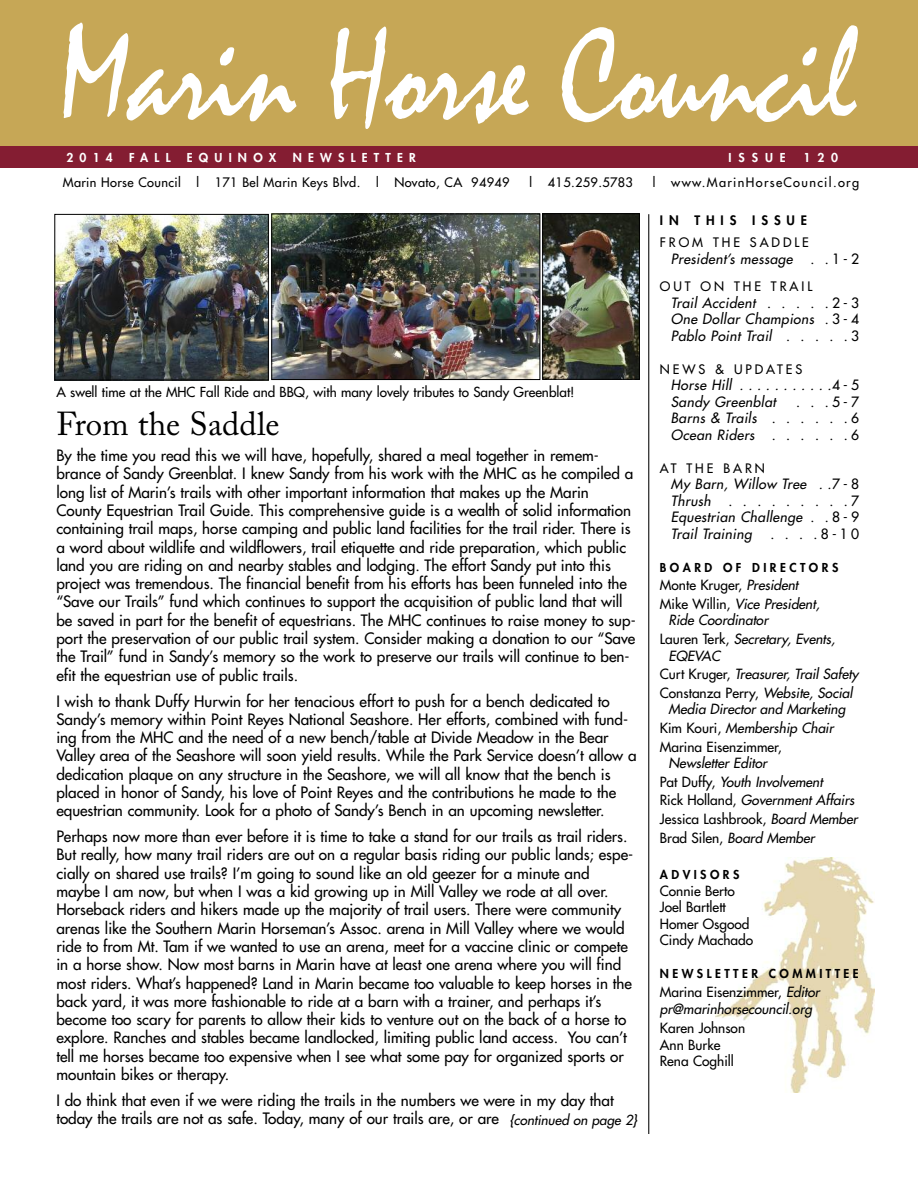
<style>
.page{position:relative;width:918px;height:1188px;background:#fff}
.page>*{position:absolute;margin:0;border:0;box-sizing:border-box;transform-origin:0 0}
.t1{font:136.8px "Mistral";color:#fff;scale:.85 1}
.t2{font:33px "Adobe Caslon Pro";color:#000}
.t3{font:15.3px/18.3px "Futura";color:#000}
.t4{font:italic 13.8px/16.5px "Futura";letter-spacing:.03em;color:#000;text-align:justify}
.t5{font:13.8px "Futura";color:#000}
.t6{font:italic 13.65px/18.6px "Futura";color:#000}
.t7{font:13.65px/16.5px "Futura";color:#000}
.t8{font:13.5px "Futura";color:#000}
.t9{font:12.75px "Futura";letter-spacing:.03em;color:#000}
.t10{font:12.75px "Futura";letter-spacing:.23em;color:#000}
.t11{font:12.75px "Futura";letter-spacing:.105em;color:#000}
.t12{font:800 12.75px "Futura";letter-spacing:.46em;color:#000}
.t13{font:800 12px "Futura";letter-spacing:.29em;color:#000}
.t14{font:800 12px "Futura";letter-spacing:.52em;color:#fff}
.s1{font-style:italic;font-size:13.5px}
.s2{font-style:normal}
.s3{font-style:italic}
</style>
<div class="page">
<div style="left:0;top:0;width:918px;height:166px;background:#c6a756"></div>
<img style="left:716px;top:858px;width:158px;height:234px">
<div style="left:0;top:146px;width:918px;height:22px;background:#841d32"></div>
<hr style="left:648px;top:214px;width:1px;height:920px;background:#000">
<img style="left:57px;top:216px;width:210px;height:162px">
<div style="left:55px;top:214px;width:214px;height:166px;border:1px solid #000"></div>
<img style="left:273px;top:216px;width:265px;height:162px">
<div style="left:271px;top:214px;width:269px;height:166px;border:1px solid #000"></div>
<img style="left:544px;top:215px;width:94px;height:163px">
<div style="left:542px;top:213px;width:98px;height:167px;border:1px solid #000"></div>
<h1 class="t1" style="left:60px;top:17px;width:939px">Marin Horse Council</h1>
<p class="t14" style="left:66px;top:152px;width:48px">2014</p>
<p class="t14" style="left:129px;top:152px;width:43px">FALL</p>
<p class="t14" style="left:187px;top:152px;width:91px">EQUINOX</p>
<p class="t14" style="left:293px;top:152px;width:125px">NEWSLETTER</p>
<p class="t14" style="left:729px;top:152px;width:59px">ISSUE</p>
<p class="t14" style="left:803px;top:152px;width:36px">120</p>
<p class="t9" style="left:63px;top:176px;width:448px">Marin Horse Council | 171 Bel Marin Keys Blvd. | Novato, CA 94949</p>
<p class="t9" style="left:527px;top:176px;width:107px">| 415.259.5783</p>
<p class="t11" style="left:651px;top:176px;width:210px">| www.MarinHorseCouncil.org</p>
<p class="t8" style="left:56px;top:386px;width:520px">A swell time at the MHC Fall Ride and BBQ, with many lovely tributes to Sandy Greenblat!</p>
<h2 class="t2" style="left:56px;top:412px;width:225px">From the Saddle</h2>
<p class="t3" style="left:56px;top:447px;width:581px">By the time you read this we will have, hopefully, shared a meal together in remem&shy;brance of Sandy Greenblat. I knew Sandy from his work with the MHC as he compiled a long list of Marin’s trails with other important information that makes up the Marin County Equestrian Trail Guide. This comprehensive guide is a wealth of solid information containing trail maps, horse camping and public land facilities for the trail rider. There is a word about wildlife and wildflowers, trail etiquette and ride preparation, which public land you are riding on and nearby stables and lodging. The effort Sandy put into this project was tremendous. The financial benefit from his efforts has been funneled into the “Save our Trails” fund which continues to support the acquisition of public land that will be saved in part for the benefit of equestrians. The MHC continues to raise money to sup&shy;port the preservation of our public trail system. Consider making a donation to our “Save the Trail” fund in Sandy’s memory so the work to preserve our trails will continue to ben&shy;efit the equestrian use of public trails.</p>
<p class="t3" style="left:56px;top:693px;width:582px">I wish to thank Duffy Hurwin for her tenacious effort to push for a bench dedicated to Sandy’s memory within Point Reyes National Seashore. Her efforts, combined with fund&shy;ing from the MHC and the need of a new bench/table at Divide Meadow in the Bear Valley area of the Seashore will soon yield results. While the Park Service doesn’t allow a dedication plaque on any structure in the Seashore, we will all know that the bench is placed in honor of Sandy, his love of Point Reyes and the contributions he made to the equestrian community. Look for a photo of Sandy’s Bench in an upcoming newsletter.</p>
<p class="t3" style="left:56px;top:828px;width:578px">Perhaps now more than ever before it is time to take a stand for our trails as trail riders.<br>But really, how many trail riders are out on a regular basis riding our public lands; espe&shy;cially on shared use trails? I’m going to sound like an old geezer for a minute and maybe I am now, but when I was a kid growing up in Mill Valley we rode at all over.<br>Horseback riders and hikers made up the majority of trail users. There were community arenas like the Southern Marin Horseman’s Assoc. arena in Mill Valley where we would ride to from Mt. Tam if we wanted to use an arena, meet for a vaccine clinic or compete in a horse show. Now most barns in Marin have at least one arena where you will find most riders. What’s happened? Land in Marin became too valuable to keep horses in the back yard, it was more fashionable to ride at a barn with a trainer, and perhaps it’s become too scary for parents to allow their kids to venture out on the back of a horse to explore. Ranches and stables became landlocked, limiting public land access. You can’t tell me horses became too expensive when I see what some pay for organized sports or mountain bikes or therapy.</p>
<p class="t3" style="left:56px;top:1092px;width:583px">I do think that even if we were riding the trails in the numbers we were in my day that today the trails are not as safe. Today, many of our trails are, or are <span class="s1">{continued on page 2}</span></p>
<p class="t12" style="left:660px;top:215px;width:149px">IN THIS ISSUE</p>
<p class="t10" style="left:660px;top:236px;width:151px">FROM THE SADDLE</p>
<p class="t4" style="left:671px;top:251px;width:123px">President’s message</p>
<p class="t5" style="left:810px;top:252px;width:50px">. .1-2</p>
<p class="t10" style="left:660px;top:280px;width:154px">OUT ON THE TRAIL</p>
<p class="t4" style="left:671px;top:295px;width:190px">Trail Accident <span class="s2">. . . . . 2 - 3<br></span>One Dollar Champions <span class="s2">. 3 - 4<br></span>Pablo Point Trail <span class="s2">. . . . . 3</span></p>
<p class="t10" style="left:660px;top:362px;width:144px">NEWS &amp; UPDATES</p>
<p class="t4" style="left:671px;top:378px;width:190px">Horse Hill . . . . . . . . . . .<span class="s2">4 - 5<br></span>Sandy Greenblat</p>
<p class="t4" style="left:671px;top:394px;width:190px;text-indent:125px"><span class="s2">. . .5-7<br></span>Barns &amp; Trails <span class="s2">. . . . . . 6<br></span>Ocean Riders <span class="s2">. . . . . . 6</span></p>
<p class="t10" style="left:660px;top:461px;width:107px">AT THE BARN</p>
<p class="t4" style="left:671px;top:477px;width:190px">My Barn, Willow Tree . .<span class="s2">7 - 8<br></span>Thrush</p>
<p class="t4" style="left:671px;top:493px;width:190px;text-indent:58px"><span class="s2">. . . . . . . . .7<br></span>Equestrian Challenge <span class="s2">. . 8 - 9<br></span>Trail Training</p>
<p class="t5" style="left:770px;top:527px;width:90px">. . . .8-10</p>
<p class="t13" style="left:660px;top:561px;width:180px">BOARD OF DIRECTORS</p>
<p class="t7" style="left:660px;top:577px;width:161px;line-height:18.6px">Monte Kruger, <span class="s3">President<br></span>Mike Willin, <span class="s3">Vice President,</span></p>
<p class="t6" style="left:660px;top:612px;width:177px;text-indent:9px">Ride Coordinator<br><span class="s2">Lauren Terk,</span> Secretary, Events,</p>
<p class="t6" style="left:660px;top:647px;width:200px;text-indent:9px">EQEVAC<br><span class="s2">Curt Kruger,</span> Treasurer, Trail Safety<br><span class="s2">Constanza Perry,</span> Website, Social</p>
<p class="t6" style="left:660px;top:701px;width:187px;text-indent:9px">Media Director and Marketing<br><span class="s2">Kim Kouri,</span> Membership Chair<br><span class="s2">Marina Eisenzimmer,</span></p>
<p class="t6" style="left:660px;top:755px;width:199px;text-indent:9px">Newsletter Editor<br><span class="s2">Pat Duffy,</span> Youth Involvement<br><span class="s2">Rick Holland,</span> Government Affairs<br><span class="s2">Jessica Lashbrook,</span> Board Member<br><span class="s2">Brad Silen,</span> Board Member</p>
<p class="t13" style="left:660px;top:869px;width:81px">ADVISORS</p>
<p class="t7" style="left:660px;top:884px;width:95px">Connie Berto<br>Joel Bartlett<br>Homer Osgood<br>Cindy Machado</p>
<p class="t13" style="left:660px;top:968px;width:200px">NEWSLETTER COMMITTEE</p>
<p class="t6" style="left:660px;top:985px;width:161px;line-height:16.5px"><span class="s2">Marina Eisenzimmer,</span> Editor pr@marinhorsecouncil.org</p>
<p class="t7" style="left:660px;top:1021px;width:87px">Karen Johnson<br>Ann Burke<br>Rena Coghill</p>
</div>
